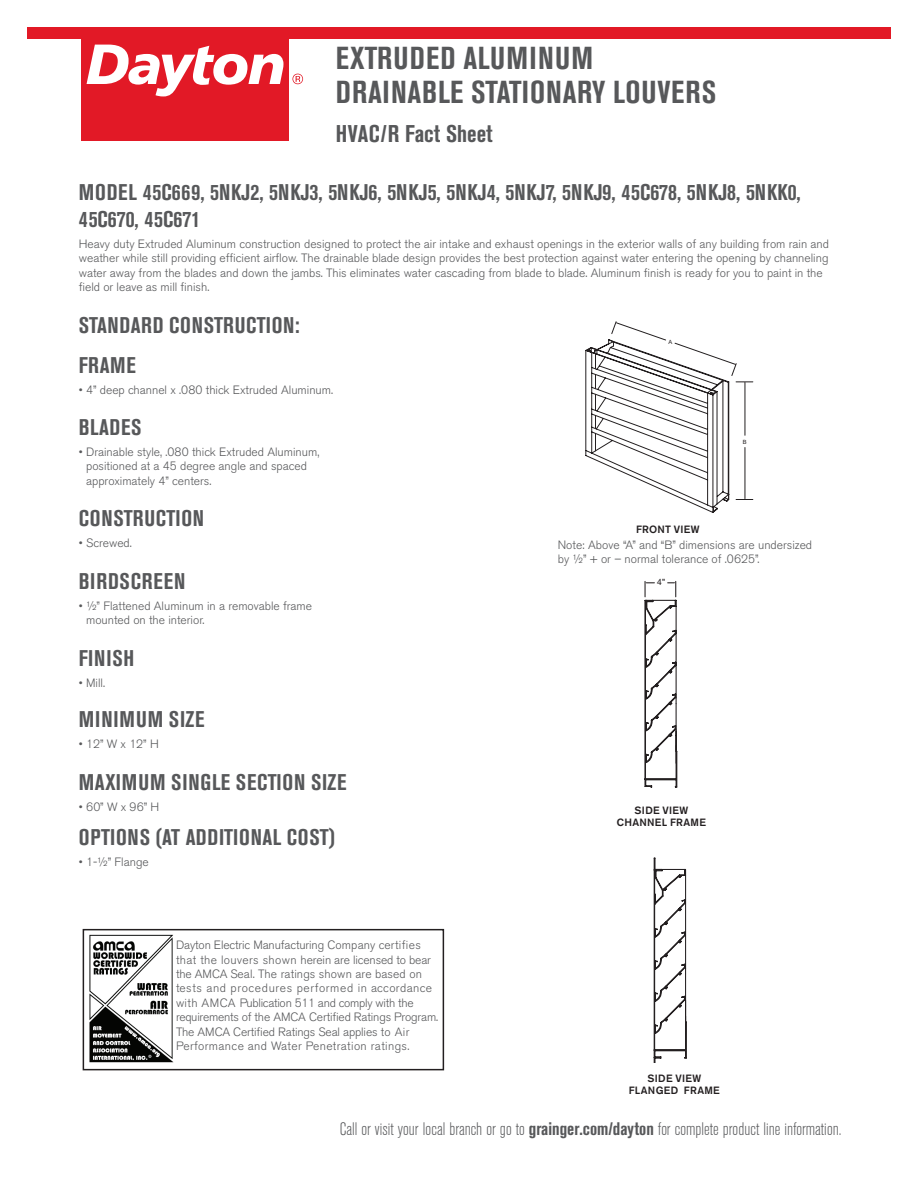
<style>
.page{position:relative;width:918px;height:1188px;background:#fff}
.page>*{position:absolute;margin:0;border:0;box-sizing:border-box;transform-origin:0 0}
.t1{font:700 condensed 31.5px/34.5px "Akzidenz Grotesk BE";letter-spacing:.025em;color:#57585a}
.t2{font:700 condensed 24px "Akzidenz Grotesk BE";color:#57585a}
.t3{font:700 condensed 22.5px/40.5px "Akzidenz Grotesk BE";letter-spacing:.025em;color:#57585a}
.t4{font:700 condensed 22.5px/27px "Akzidenz Grotesk BE";color:#57585a}
.t5{font:300 condensed 18px "Akzidenz Grotesk BE";color:#57585a}
.t6{font:300 12px/14.4px "Akzidenz Grotesk BE";color:#57585a}
.t7{font:500 10.5px/12px "Akzidenz Grotesk BE";letter-spacing:.025em;color:#231f20;text-align:center}
.t8{font:8.7px "Arial";color:#231f20}
.t9{font:5.7px "Arial";color:#231f20}
.s1{font-weight:700}
</style>
<div class="page">
<svg style="left:644px;top:581px;width:34px;height:207px"></svg>
<div style="left:83px;top:929px;width:361px;height:141px;border:2px solid #231f20"></div>
<img style="left:89px;top:934px;width:84px;height:128px">
<svg style="left:585px;top:321px;width:168px;height:192px"></svg>
<svg style="left:654px;top:858px;width:33px;height:205px"></svg>
<div style="left:27px;top:27px;width:864px;height:11px;background:#e21926"></div>
<div style="left:81px;top:37px;width:208px;height:104px;background:#e21926"></div>
<svg style="left:87px;top:45px;width:196px;height:51px"></svg>
<svg style="left:292px;top:74px;width:11px;height:10px"></svg>
<h1 class="t1" style="left:336px;top:41px;width:382px">EXTRUDED ALUMINUM<br>DRAINABLE STATIONARY LOUVERS</h1>
<h2 class="t2" style="left:336px;top:120px;width:158px">HVAC/R FACT SHEET</h2>
<h3 class="t4" style="left:79px;top:179px;width:724px">MODEL 45C669, 5NKJ2, 5NKJ3, 5NKJ6, 5NKJ5, 5NKJ4, 5NKJ7, 5NKJ9, 45C678, 5NKJ8, 5NKK0,<br>45C670, 45C671</h3>
<p class="t6" style="left:79px;top:237px;width:752px">Heavy duty Extruded Aluminum construction designed to protect the air intake and exhaust openings in the exterior walls of any building from rain and weather while still providing efficient airflow. The drainable blade design provides the best protection against water entering the opening by channeling water away from the blades and down the jambs. This eliminates water cascading from blade to blade. Aluminum finish is ready for you to paint in the field or leave as mill finish.</p>
<h3 class="t3" style="left:79px;top:305px;width:222px">STANDARD CONSTRUCTION:<br>FRAME</h3>
<p class="t6" style="left:79px;top:383px;width:256px">• 4” deep channel x .080 thick Extruded Aluminum.</p>
<h3 class="t3" style="left:79px;top:407px;width:63px">BLADES</h3>
<p class="t6" style="left:86px;top:445px;width:235px;text-indent:-7px">• Drainable style, .080 thick Extruded Aluminum, positioned at a 45 degree angle and spaced approximately 4” centers.</p>
<h3 class="t3" style="left:79px;top:498px;width:125px">CONSTRUCTION</h3>
<p class="t6" style="left:79px;top:536px;width:55px">• Screwed.</p>
<h3 class="t3" style="left:79px;top:561px;width:106px">BIRDSCREEN</h3>
<p class="t6" style="left:86px;top:599px;width:228px;text-indent:-7px">• ½” Flattened Aluminum in a removable frame mounted on the interior.</p>
<h3 class="t3" style="left:79px;top:638px;width:57px">FINISH</h3>
<p class="t6" style="left:79px;top:676px;width:28px">• Mill.</p>
<h3 class="t3" style="left:79px;top:700px;width:127px">MINIMUM SIZE</h3>
<p class="t6" style="left:79px;top:737px;width:81px">• 12” W x 12” H</p>
<h3 class="t3" style="left:79px;top:762px;width:269px">MAXIMUM SINGLE SECTION SIZE</h3>
<p class="t6" style="left:79px;top:800px;width:82px">• 60” W x 96” H</p>
<h3 class="t3" style="left:79px;top:817px;width:258px">OPTIONS (AT ADDITIONAL COST)</h3>
<p class="t6" style="left:79px;top:855px;width:71px">• 1-½” Flange</p>
<p class="t9" style="left:668px;top:338px;width:5px">A</p>
<p class="t9" style="left:743px;top:438px;width:5px">B</p>
<p class="t7" style="left:636px;top:523px;width:65px">FRONT VIEW</p>
<p class="t6" style="left:558px;top:538px;width:256px">Note: Above “A” and “B” dimensions are undersized by ½” + or – normal tolerance of .0625”.</p>
<p class="t8" style="left:657px;top:577px;width:9px">4"</p>
<p class="t7" style="left:617px;top:804px;width:91px">SIDE VIEW<br>CHANNEL FRAME</p>
<p class="t6" style="left:176px;top:938px;width:264px">Dayton Electric Manufacturing Company certifies that the louvers shown herein are licensed to bear the AMCA Seal. The ratings shown are based on tests and procedures performed in accordance with AMCA Publication 511 and comply with the requirements of the AMCA Certified Ratings Program.<br>The AMCA Certified Ratings Seal applies to Air Performance and Water Penetration ratings.</p>
<p class="t7" style="left:629px;top:1072px;width:93px">SIDE VIEW<br>FLANGED FRAME</p>
<h3 class="t5" style="left:340px;top:1119px;width:503px">Call or visit your local branch or go to <span class="s1">GRAINGER.COM/DAYTON</span> for complete product line information.</h3>
</div>
